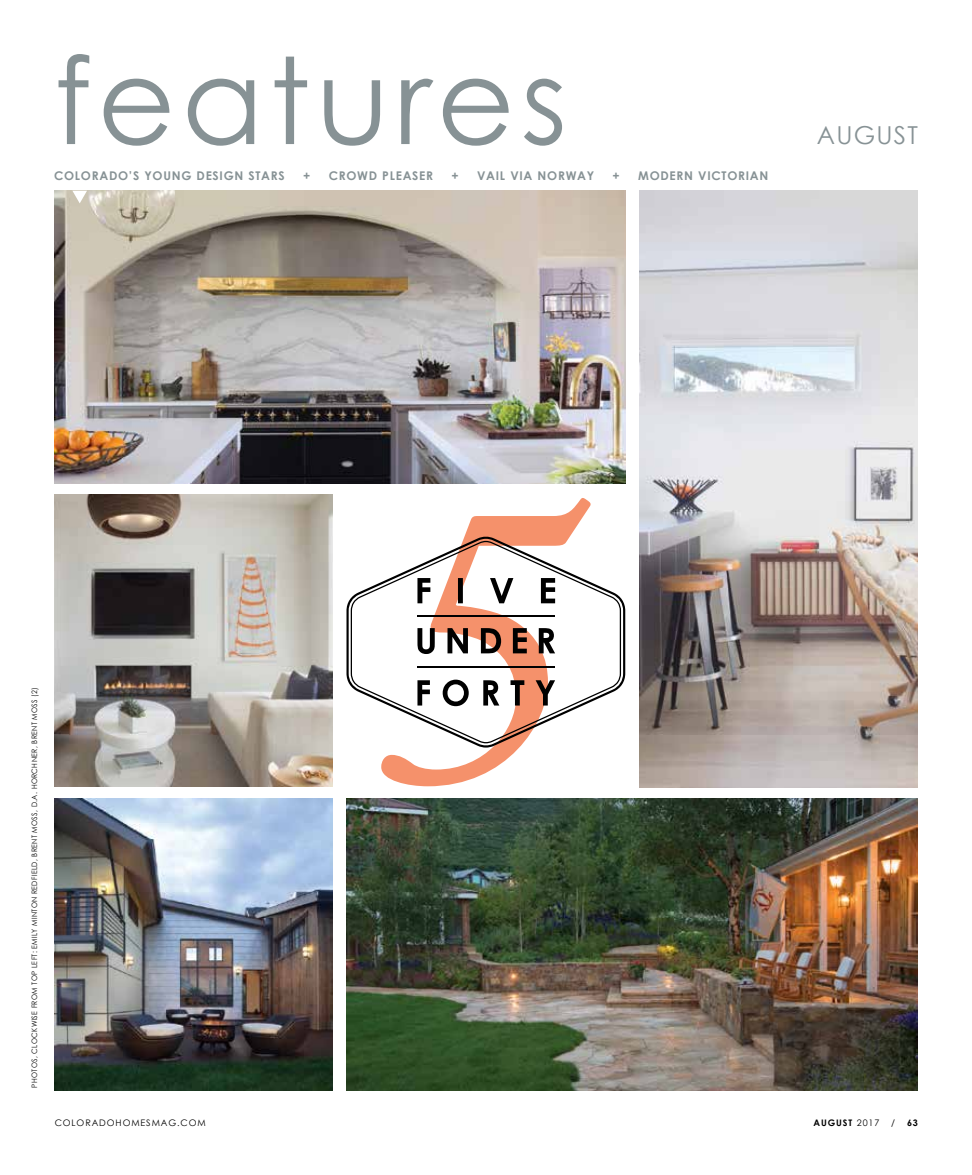
<style>
.page{position:relative;width:972px;height:1175px;background:#fff}
.page>*{position:absolute;margin:0;border:0;box-sizing:border-box;transform-origin:0 0}
.t1{font:120px "Century Gothic";letter-spacing:.05em;color:#879295}
.t2{font:24.75px "Century Gothic";letter-spacing:.05em;color:#879295}
.t3{font:700 12px "Century Gothic";letter-spacing:.06em;color:#879295}
.t4{font:9px "Century Gothic";letter-spacing:.1em;color:#000}
.t5{font:700 9px "Century Gothic";letter-spacing:.1em;color:#000}
.t6{font:7.5px "Century Gothic";letter-spacing:.05em;color:#000;scale:.92 1}
.s1{font-weight:400}
</style>
<div class="page">
<img style="left:54px;top:798px;width:279px;height:293px">
<img style="left:54px;top:191px;width:572px;height:292px">
<img style="left:54px;top:494px;width:279px;height:293px">
<img style="left:346px;top:798px;width:572px;height:293px">
<img style="left:639px;top:191px;width:279px;height:596px">
<svg style="left:72px;top:191px;width:15px;height:12px"></svg>
<svg style="left:347px;top:598px;width:278px;height:88px"></svg>
<svg style="left:351px;top:582px;width:270px;height:120px"></svg>
<svg style="left:381px;top:498px;width:211px;height:288px"></svg>
<hr style="left:417px;top:666px;width:138px;height:1px;background:#000">
<svg style="left:417px;top:679px;width:138px;height:27px"></svg>
<svg style="left:417px;top:628px;width:138px;height:26px"></svg>
<svg style="left:417px;top:578px;width:138px;height:25px"></svg>
<hr style="left:417px;top:615px;width:138px;height:1px;background:#000">
<h1 class="t1" style="left:54px;top:27px;width:515px">features</h1>
<h3 class="t3" style="left:54px;top:168px;width:232px">COLORADO’S YOUNG DESIGN STARS</h3>
<h3 class="t3" style="left:303px;top:168px;width:9px">+</h3>
<h3 class="t3" style="left:329px;top:168px;width:106px">CROWD PLEASER</h3>
<h3 class="t3" style="left:452px;top:168px;width:9px">+</h3>
<h3 class="t3" style="left:477px;top:168px;width:119px">VAIL VIA NORWAY</h3>
<h3 class="t3" style="left:613px;top:168px;width:9px">+</h3>
<h3 class="t3" style="left:638px;top:168px;width:132px">MODERN VICTORIAN</h3>
<h2 class="t2" style="left:817px;top:120px;width:103px">AUGUST</h2>
<p class="t6" style="left:30px;top:1087px;width:437px;rotate:-90deg">PHOTOS, CLOCKWISE FROM TOP LEFT: EMILY MINTON REDFIELD, BRENT MOSS, D.A. HORCHNER, BRENT MOSS (2)</p>
<p class="t4" style="left:55px;top:1117px;width:153px">COLORADOHOMESMAG.COM</p>
<p class="t5" style="left:814px;top:1117px;width:67px">AUGUST <span class="s1">2017</span></p>
<p class="t4" style="left:891px;top:1117px;width:5px">/</p>
<p class="t5" style="left:907px;top:1117px;width:12px">63</p>
</div>
